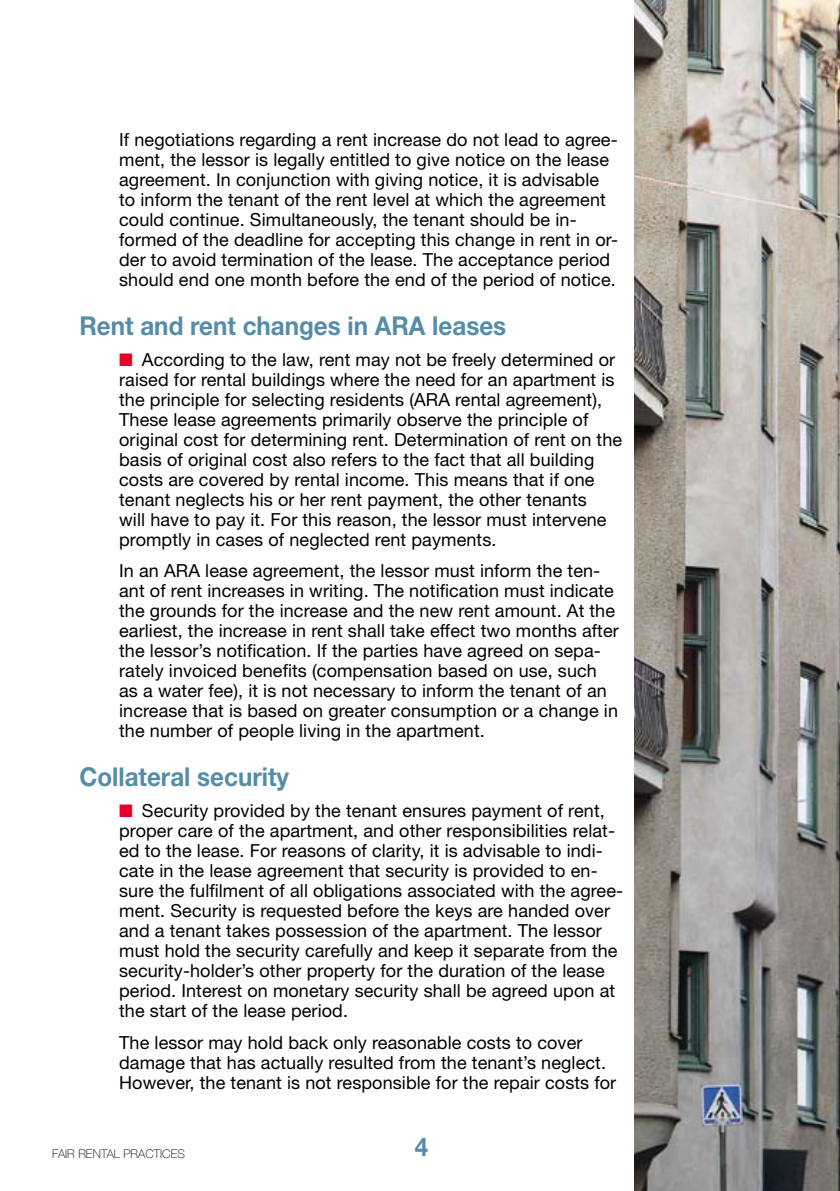
<style>
.page{position:relative;width:840px;height:1191px;background:#fff}
.page>*{position:absolute;margin:0;border:0;box-sizing:border-box;transform-origin:0 0}
.t1{font:700 26px "Helvetica Neue LT Std";color:#558ca8;scale:.93 1}
.t2{font:18px/20px "Helvetica Neue LT Std";letter-spacing:.005em;color:#000}
.t3{font:100 12px "Helvetica Neue LT Std";letter-spacing:.005em;color:#000}
.s1{color:#e5002c}
</style>
<div class="page">
<img style="left:634px;top:0;width:205px;height:1191px">
<p class="t2" style="left:119px;top:129px;width:500px">If negotiations regarding a rent increase do not lead to agree&shy;ment, the lessor is legally entitled to give notice on the lease agreement. In conjunction with giving notice, it is advisable to inform the tenant of the rent level at which the agreement could continue. Simultaneously, the tenant should be in&shy;formed of the deadline for accepting this change in rent in or&shy;der to avoid termination of the lease. The acceptance period should end one month before the end of the period of notice.</p>
<h1 class="t1" style="left:79px;top:309px;width:460px">Rent and rent changes in ARA leases</h1>
<p class="t2" style="left:119px;top:349px;width:504px"><span class="s1">■</span> According to the law, rent may not be freely determined or raised for rental buildings where the need for an apartment is the principle for selecting residents (ARA rental agreement), These lease agreements primarily observe the principle of original cost for determining rent. Determination of rent on the basis of original cost also refers to the fact that all building costs are covered by rental income. This means that if one tenant neglects his or her rent payment, the other tenants<br>will have to pay it. For this reason, the lessor must intervene promptly in cases of neglected rent payments.</p>
<p class="t2" style="left:119px;top:560px;width:501px">In an ARA lease agreement, the lessor must inform the ten&shy;ant of rent increases in writing. The notification must indicate the grounds for the increase and the new rent amount. At the earliest, the increase in rent shall take effect two months after the lessor’s notification. If the parties have agreed on sepa&shy;rately invoiced benefits (compensation based on use, such as a water fee), it is not necessary to inform the tenant of an increase that is based on greater consumption or a change in the number of people living in the apartment.</p>
<h1 class="t1" style="left:79px;top:760px;width:227px">Collateral security</h1>
<p class="t2" style="left:119px;top:800px;width:505px"><span class="s1">■</span> Security provided by the tenant ensures payment of rent, proper care of the apartment, and other responsibilities relat&shy;ed to the lease. For reasons of clarity, it is advisable to indi&shy;cate in the lease agreement that security is provided to en&shy;sure the fulfilment of all obligations associated with the agree&shy;ment. Security is requested before the keys are handed over and a tenant takes possession of the apartment. The lessor must hold the security carefully and keep it separate from the security-holder’s other property for the duration of the lease period. Interest on monetary security shall be agreed upon at the start of the lease period.</p>
<p class="t2" style="left:119px;top:1031px;width:498px">The lessor may hold back only reasonable costs to cover damage that has actually resulted from the tenant’s neglect.<br>However, the tenant is not responsible for the repair costs for</p>
<p class="t3" style="left:52px;top:1146px;width:134px">FAIR RENTAL PRACTICES</p>
<h1 class="t1" style="left:414px;top:1130px;width:16px">4</h1>
</div>
